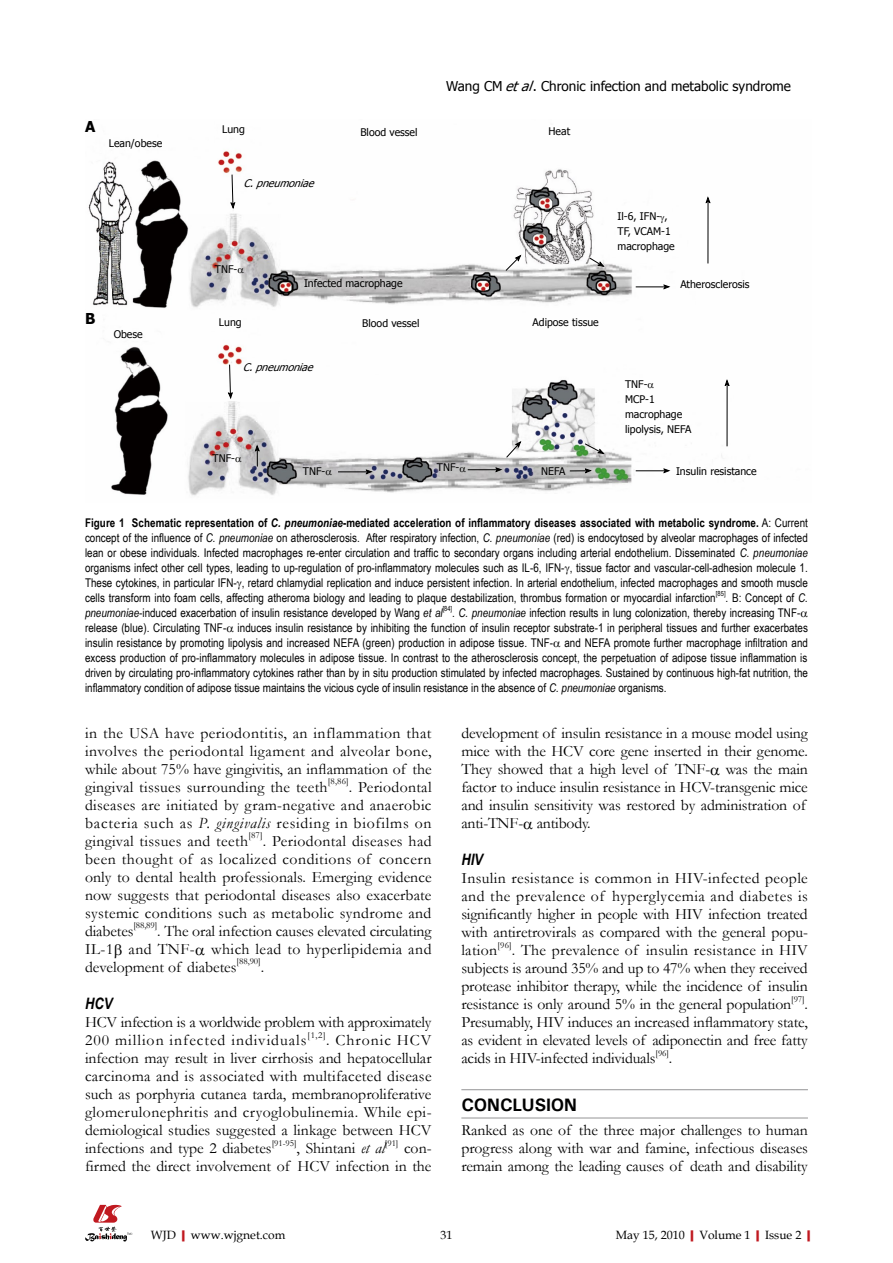
<style>
.page{position:relative;width:893px;height:1263px;background:#fff}
.page>*{position:absolute;margin:0;border:0;box-sizing:border-box;transform-origin:0 0}
.t1{font:700 18px "Univers";letter-spacing:-.01em;color:#000}
.t2{font:15.75px/18px "Garamond";letter-spacing:-.005em;color:#000;text-align:justify}
.t3{font:italic 700 15.75px "Arial Narrow";color:#000}
.t4{font:700 15px "Tahoma";color:#000}
.t5{font:13.5px "Tahoma";color:#000}
.t6{font:12px/15px "Arial Narrow";letter-spacing:.005em;color:#000;text-align:justify}
.t7{font:12px "Book Antiqua";color:#000}
.t8{font:10.5px/15px "Tahoma";color:#000}
.t9{font:italic 10.5px "Tahoma";color:#000}
.t10{font:9.15px "Garamond";color:#000}
.t11{font:7.05px "Arial Narrow";color:#000}
.s1{font-style:italic}
.s2{font-weight:700}
.s3{font-weight:700;font-style:italic}
.s4{font-weight:700;color:#c01920}
</style>
<div class="page">
<svg style="left:85px;top:1205px;width:48px;height:36px"></svg>
<img style="left:88px;top:151px;width:623px;height:157px">
<img style="left:111px;top:344px;width:617px;height:152px">
<svg style="left:664px;top:468px;width:5px;height:5px"></svg>
<hr style="left:636px;top:470px;width:30px;height:1px;background:#000">
<svg style="left:664px;top:284px;width:5px;height:5px"></svg>
<hr style="left:636px;top:287px;width:30px;height:1px;background:#000">
<svg style="left:366px;top:469px;width:6px;height:5px"></svg>
<hr style="left:338px;top:472px;width:30px;height:1px;background:#000">
<svg style="left:496px;top:467px;width:6px;height:5px"></svg>
<hr style="left:468px;top:469px;width:30px;height:1px;background:#000">
<svg style="left:228px;top:364px;width:5px;height:34px"></svg>
<svg style="left:230px;top:174px;width:5px;height:34px"></svg>
<svg style="left:255px;top:445px;width:5px;height:21px"></svg>
<svg style="left:506px;top:441px;width:15px;height:17px"></svg>
<svg style="left:584px;top:443px;width:20px;height:11px"></svg>
<svg style="left:505px;top:255px;width:16px;height:16px"></svg>
<svg style="left:589px;top:258px;width:15px;height:9px"></svg>
<svg style="left:725px;top:380px;width:5px;height:6px"></svg>
<hr style="left:727px;top:384px;width:1px;height:62px;background:#000">
<svg style="left:706px;top:197px;width:4px;height:6px"></svg>
<hr style="left:708px;top:201px;width:1px;height:62px;background:#000">
<svg style="left:570px;top:468px;width:21px;height:5px"></svg>
<hr style="left:461px;top:1089px;width:347px;height:1px;background:#949495">
<hr style="left:461px;top:1118px;width:347px;height:1px;background:#949495">
<svg style="left:660px;top:216px;width:4px;height:7px"></svg>
<svg style="left:648px;top:383px;width:6px;height:5px"></svg>
<svg style="left:235px;top:457px;width:6px;height:5px"></svg>
<svg style="left:326px;top:470px;width:6px;height:5px"></svg>
<svg style="left:460px;top:467px;width:6px;height:5px"></svg>
<svg style="left:238px;top:268px;width:6px;height:5px"></svg>
<p class="t4" style="left:85px;top:116px;width:12px">A</p>
<p class="t8" style="left:109px;top:135px;width:55px">Lean/obese</p>
<p class="t4" style="left:85px;top:308px;width:12px">B</p>
<p class="t8" style="left:114px;top:327px;width:30px">Obese</p>
<p class="t8" style="left:222px;top:122px;width:24px">Lung</p>
<p class="t9" style="left:244px;top:176px;width:76px">C.pneumoniae</p>
<p class="t8" style="left:215px;top:261px;width:24px">TNF-</p>
<p class="t8" style="left:360px;top:125px;width:59px">Blood vessel</p>
<p class="t8" style="left:219px;top:314px;width:24px">Lung</p>
<p class="t8" style="left:304px;top:276px;width:100px">Infected macrophage</p>
<p class="t8" style="left:362px;top:315px;width:59px">Blood vessel</p>
<p class="t9" style="left:243px;top:361px;width:76px">C.pneumoniae</p>
<p class="t5" style="left:446px;top:77px;width:346px">Wang CM <span class="s1">etal</span>. Chronic infection and metabolic syndrome</p>
<p class="t8" style="left:549px;top:124px;width:23px">Heat</p>
<p class="t8" style="left:533px;top:314px;width:68px">Adipose tissue</p>
<p class="t8" style="left:618px;top:209px;width:59px">Il-6, IFN- ,<br>TF, VCAM-1 macrophage</p>
<p class="t8" style="left:680px;top:277px;width:71px">Atherosclerosis</p>
<p class="t8" style="left:625px;top:376px;width:68px">TNF-<br>MCP-1 macrophage lipolysis, NEFA</p>
<p class="t8" style="left:213px;top:450px;width:24px">TNF-</p>
<p class="t8" style="left:303px;top:463px;width:24px">TNF-</p>
<p class="t8" style="left:437px;top:459px;width:24px">TNF-</p>
<p class="t8" style="left:541px;top:463px;width:26px">NEFA</p>
<p class="t8" style="left:676px;top:463px;width:82px">Insulin resistance</p>
<p class="t6" style="left:85px;top:514px;width:724px"><span class="s2">Figure 1 Schematic representation of</span> <span class="s3">C. pneumoniae</span><span class="s2">-mediated acceleration of inflammatory diseases associated with metabolic syndrome.</span> A: Current concept of the influence of <span class="s1">C. pneumoniae</span> on atherosclerosis. After respiratory infection, <span class="s1">C. pneumoniae</span> (red) is endocytosed by alveolar macrophages of infected lean or obese individuals. Infected macrophages re-enter circulation and traffic to secondary organs including arterial endothelium. Disseminated <span class="s1">C. pneumoniae </span>organisms infect other cell types, leading to up-regulation of pro-inflammatory molecules such as IL-6, IFN- , tissue factor and vascular-cell-adhesion molecule 1.<br>These cytokines, in particular IFN- , retard chlamydial replication and induce persistent infection. In arterial endothelium, infected macrophages and smooth muscle cells transform into foam cells, affecting atheroma biology and leading to plaque destabilization, thrombus formation or myocardial infarction</p>
<p class="t11" style="left:716px;top:588px;width:11px">[85]</p>
<p class="t6" style="left:726px;top:589px;width:84px">. B: Concept of <span class="s1">C.</span></p>
<p class="t6" style="left:85px;top:604px;width:359px"><span class="s1">pneumoniae</span>-induced exacerbation of insulin resistance developed by Wang <span class="s1">et al</span></p>
<p class="t11" style="left:443px;top:603px;width:11px">[84]</p>
<p class="t6" style="left:85px;top:604px;width:724px;text-align:left;text-indent:367px">. <span class="s1">C. pneumoniae</span> infection results in lung colonization, thereby increasing TNF&shy;release (blue). Circulating TNF- induces insulin resistance by inhibiting the function of insulin receptor substrate-1 in peripheral tissues and further exacerbates insulin resistance by promoting lipolysis and increased NEFA (green) production in adipose tissue. TNF- and NEFA promote further macrophage infiltration and excess production of pro-inflammatory molecules in adipose tissue. In contrast to the atherosclerosis concept, the perpetuation of adipose tissue inflammation is driven by circulating pro-inflammatory cytokines rather than by in situ production stimulated by infected macrophages. Sustained by continuous high-fat nutrition, the inflammatory condition of adipose tissue maintains the vicious cycle of insulin resistance in the absence of <span class="s1">C. pneumoniae</span> organisms.</p>
<p class="t2" style="left:85px;top:723px;width:348px">in the USA have periodontitis, an inflammation that involves the periodontal ligament and alveolar bone, while about 75% have gingivitis, an inflammation of the gingival tissues surrounding the teeth</p>
<p class="t10" style="left:328px;top:775px;width:22px">[8,86]</p>
<p class="t2" style="left:85px;top:777px;width:348px;text-indent:264px">. Periodontal diseases are initiated by gram-negative and anaerobic bacteria such as <span class="s1">P. gingivalis</span> residing in biofilms on gingival tissues and teeth</p>
<p class="t10" style="left:248px;top:829px;width:16px">[87]</p>
<p class="t2" style="left:85px;top:831px;width:348px;text-indent:178px">. Periodontal diseases had been thought of as localized conditions of concern only to dental health professionals. Emerging evidence now suggests that periodontal diseases also exacerbate systemic conditions such as metabolic syndrome and diabetes</p>
<p class="t10" style="left:133px;top:919px;width:25px">[88,89]</p>
<p class="t2" style="left:85px;top:921px;width:348px;text-indent:72px">. The oral infection causes elevated circulating IL-1 and TNF- which lead to hyperlipidemia and development of diabetes</p>
<p class="t10" style="left:237px;top:955px;width:26px">[88,90]</p>
<p class="t2" style="left:261px;top:957px;width:5px">.</p>
<p class="t3" style="left:85px;top:991px;width:29px">HCV</p>
<p class="t2" style="left:85px;top:1013px;width:348px">HCV infection is a worldwide problem with approximately<br>200 million infected individuals</p>
<p class="t10" style="left:308px;top:1028px;width:19px">[1,2]</p>
<p class="t2" style="left:85px;top:1031px;width:348px;text-indent:241px">. Chronic HCV infection may result in liver cirrhosis and hepatocellular carcinoma and is associated with multifaceted disease such as porphyria cutanea tarda, membranoproliferative glomerulonephritis and cryoglobulinemia. While epi&shy;demiological studies suggested a linkage between HCV infections and type 2 diabetes</p>
<p class="t10" style="left:272px;top:1136px;width:26px">[91-95]</p>
<p class="t2" style="left:297px;top:1139px;width:90px">, Shintani <span class="s1">et al</span></p>
<p class="t10" style="left:385px;top:1136px;width:15px">[91]</p>
<p class="t2" style="left:85px;top:1139px;width:348px;text-align:right">con-<br>firmed the direct involvement of HCV infection in the</p>
<p class="t2" style="left:461px;top:723px;width:348px;text-align:left">development of insulin resistance in a mouse model using mice with the HCV core gene inserted in their genome.<br>They showed that a high level of TNF- was the main factor to induce insulin resistance in HCV-transgenic mice and insulin sensitivity was restored by administration of anti-TNF- antibody.</p>
<p class="t3" style="left:461px;top:847px;width:23px">HIV</p>
<p class="t2" style="left:461px;top:869px;width:348px">Insulin resistance is common in HIV-infected people and the prevalence of hyperglycemia and diabetes is significantly higher in people with HIV infection treated with antiretrovirals as compared with the general popu&shy;lation</p>
<p class="t10" style="left:498px;top:938px;width:16px">[96]</p>
<p class="t2" style="left:461px;top:941px;width:348px;text-indent:51px">. The prevalence of insulin resistance in HIV subjects is around 35% and up to 47% when they received protease inhibitor therapy, while the incidence of insulin resistance is only around 5% in the general population</p>
<p class="t10" style="left:791px;top:992px;width:15px">[97]</p>
<p class="t2" style="left:461px;top:995px;width:348px;text-indent:343px">.<br>Presumably, HIV induces an increased inflammatory state, as evident in elevated levels of adiponectin and free fatty acids in HIV-infected individuals</p>
<p class="t10" style="left:656px;top:1046px;width:15px">[96]</p>
<p class="t2" style="left:669px;top:1049px;width:5px">.</p>
<p class="t1" style="left:461px;top:1093px;width:117px">CONCLUSION</p>
<p class="t2" style="left:461px;top:1121px;width:348px">Ranked as one of the three major challenges to human progress along with war and famine, infectious diseases remain among the leading causes of death and disability</p>
<p class="t7" style="left:151px;top:1226px;width:136px">WJD<span class="s4">|</span>www.wjgnet.com</p>
<p class="t7" style="left:440px;top:1226px;width:13px">31</p>
<p class="t7" style="left:616px;top:1226px;width:202px">May 15, 2010<span class="s4">|</span>Volume 1<span class="s4">|</span>Issue 2<span class="s4">|</span></p>
</div>
